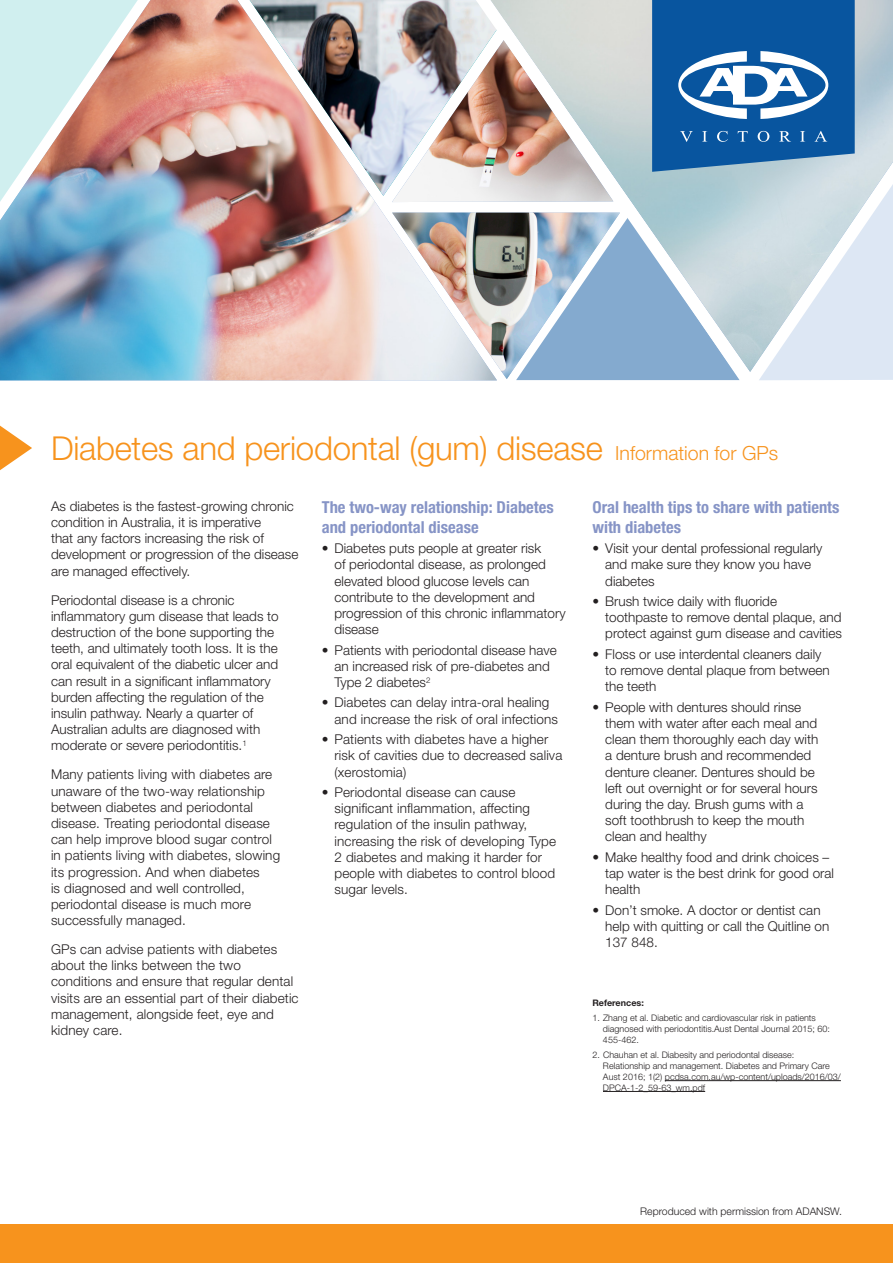
<style>
.page{position:relative;width:893px;height:1263px;background:#fff}
.page>*{position:absolute;margin:0;border:0;box-sizing:border-box;transform-origin:0 0}
.t1{font:300 33px "Helvetica Neue LT Std";letter-spacing:-.01em;color:#f7931d}
.Sub_heading_50__purp{font:700 condensed 16.5px/19.8px "Helvetica Neue LT Std";color:#8694c6}
.Body_Copy{font:300 13.5px/16.2px "Helvetica Neue LT Std";color:#231f20}
.Bullet{font:300 10.5px "Helvetica Neue LT Std";color:#231f20}
.Body_Copy-2{font:300 9px/10.8px "Helvetica Neue LT Std";color:#231f20}
.Body_Copy-3{font:700 9px "Helvetica Neue LT Std";color:#231f20}
.s1{font-size:19.5px}
.s2{font-weight:700}
</style>
<div class="page">
<svg style="left:0;top:380px;width:32px;height:90px"></svg>
<img style="left:0;top:0;width:392px;height:380px">
<hr style="left:665px;top:1080px;width:176px;height:1px;background:#231f20">
<hr style="left:603px;top:1091px;width:102px;height:1px;background:#231f20">
<div style="left:0;top:1224px;width:893px;height:39px;background:#f7931d"></div>
<img style="left:392px;top:0;width:501px;height:380px">
<p class="t1" style="left:51px;top:428px;width:729px">Diabetes and periodontal (gum) disease <span class="s1">Information for GPs</span></p>
<p class="Body_Copy" style="left:51px;top:498px;width:249px">As diabetes is the fastest-growing chronic condition in Australia, it is imperative<br>that any factors increasing the risk of development or progression of the disease are managed effectively.</p>
<p class="Body_Copy" style="left:51px;top:591px;width:229px">Periodontal disease is a chronic inflammatory gum disease that leads to destruction of the bone supporting the teeth, and ultimately tooth loss. It is the oral equivalent of the diabetic ulcer and can result in a significant inflammatory burden affecting the regulation of the insulin pathway. Nearly a quarter of Australian adults are diagnosed with moderate or severe periodontitis.<sup>1</sup></p>
<p class="Body_Copy" style="left:51px;top:766px;width:231px">Many patients living with diabetes are unaware of the two-way relationship between diabetes and periodontal disease. Treating periodontal disease can help improve blood sugar control in patients living with diabetes, slowing its progression. And when diabetes<br>is diagnosed and well controlled, periodontal disease is much more successfully managed.</p>
<p class="Body_Copy" style="left:51px;top:941px;width:249px">GPs can advise patients with diabetes about the links between the two conditions and ensure that regular dental visits are an essential part of their diabetic management, alongside feet, eye and kidney care.</p>
<p class="Sub_heading_50__purp" style="left:322px;top:497px;width:233px">The two-way relationship: Diabetes and periodontal disease</p>
<p class="Body_Copy" style="left:334px;top:540px;width:233px;text-indent:-13px"><span class="s2">•</span> Diabetes puts people at greater risk<br>of periodontal disease, as prolonged elevated blood glucose levels can contribute to the development and progression of this chronic inflammatory disease</p>
<p class="Body_Copy" style="left:334px;top:641px;width:224px;text-indent:-13px"><span class="s2">•</span> Patients with periodontal disease have an increased risk of pre-diabetes and<br>Type 2 diabetes<sup>2</sup></p>
<p class="Body_Copy" style="left:334px;top:694px;width:225px;text-indent:-13px"><span class="s2">•</span> Diabetes can delay intra-oral healing and increase the risk of oral infections</p>
<p class="Body_Copy" style="left:334px;top:731px;width:229px;text-indent:-13px"><span class="s2">•</span> Patients with diabetes have a higher risk of cavities due to decreased saliva (xerostomia)</p>
<p class="Body_Copy" style="left:334px;top:784px;width:223px;text-indent:-13px"><span class="s2">•</span> Periodontal disease can cause significant inflammation, affecting regulation of the insulin pathway, increasing the risk of developing Type 2 diabetes and making it harder for people with diabetes to control blood sugar levels.</p>
<p class="Sub_heading_50__purp" style="left:592px;top:497px;width:248px">Oral health tips to share with patients with diabetes</p>
<p class="Body_Copy" style="left:605px;top:540px;width:219px;text-indent:-13px"><span class="s2">•</span> Visit your dental professional regularly and make sure they know you have diabetes</p>
<p class="Body_Copy" style="left:605px;top:593px;width:238px;text-indent:-13px"><span class="s2">•</span> Brush twice daily with fluoride toothpaste to remove dental plaque, and protect against gum disease and cavities</p>
<p class="Body_Copy" style="left:605px;top:646px;width:226px;text-indent:-13px"><span class="s2">•</span> Floss or use interdental cleaners daily to remove dental plaque from between the teeth</p>
<p class="Body_Copy" style="left:605px;top:698px;width:215px;text-indent:-13px"><span class="s2">•</span> People with dentures should rinse them with water after each meal and clean them thoroughly each day with a denture brush and recommended denture cleaner. Dentures should be left out overnight or for several hours during the day. Brush gums with a soft toothbrush to keep the mouth clean and healthy</p>
<p class="Body_Copy" style="left:605px;top:849px;width:230px;text-indent:-13px"><span class="s2">•</span> Make healthy food and drink choices – tap water is the best drink for good oral health</p>
<p class="Body_Copy" style="left:605px;top:901px;width:226px;text-indent:-13px"><span class="s2">•</span> Don’t smoke. A doctor or dentist can help with quitting or call the Quitline on<br>137 848.</p>
<p class="Body_Copy-3" style="left:592px;top:998px;width:53px">References:</p>
<p class="Body_Copy-2" style="left:603px;top:1013px;width:228px;text-indent:-10px">1. Zhang et al. Diabetic and cardiovascular risk in patients diagnosed with periodontitis.Aust Dental Journal 2015; 60:<br>455-462.</p>
<p class="Body_Copy-2" style="left:603px;top:1049px;width:239px;text-indent:-10px">2. Chauhan et al. Diabesity and periodontal disease:<br>Relationship and management. Diabetes and Primary Care Aust 2016; 1(2) pcdsa.com.au/wp-content/uploads/2016/03/ DPCA-1-2_59-63_wm.pdf</p>
<p class="Bullet" style="left:640px;top:1205px;width:203px">Reproduced with permission from ADANSW.</p>
</div>
